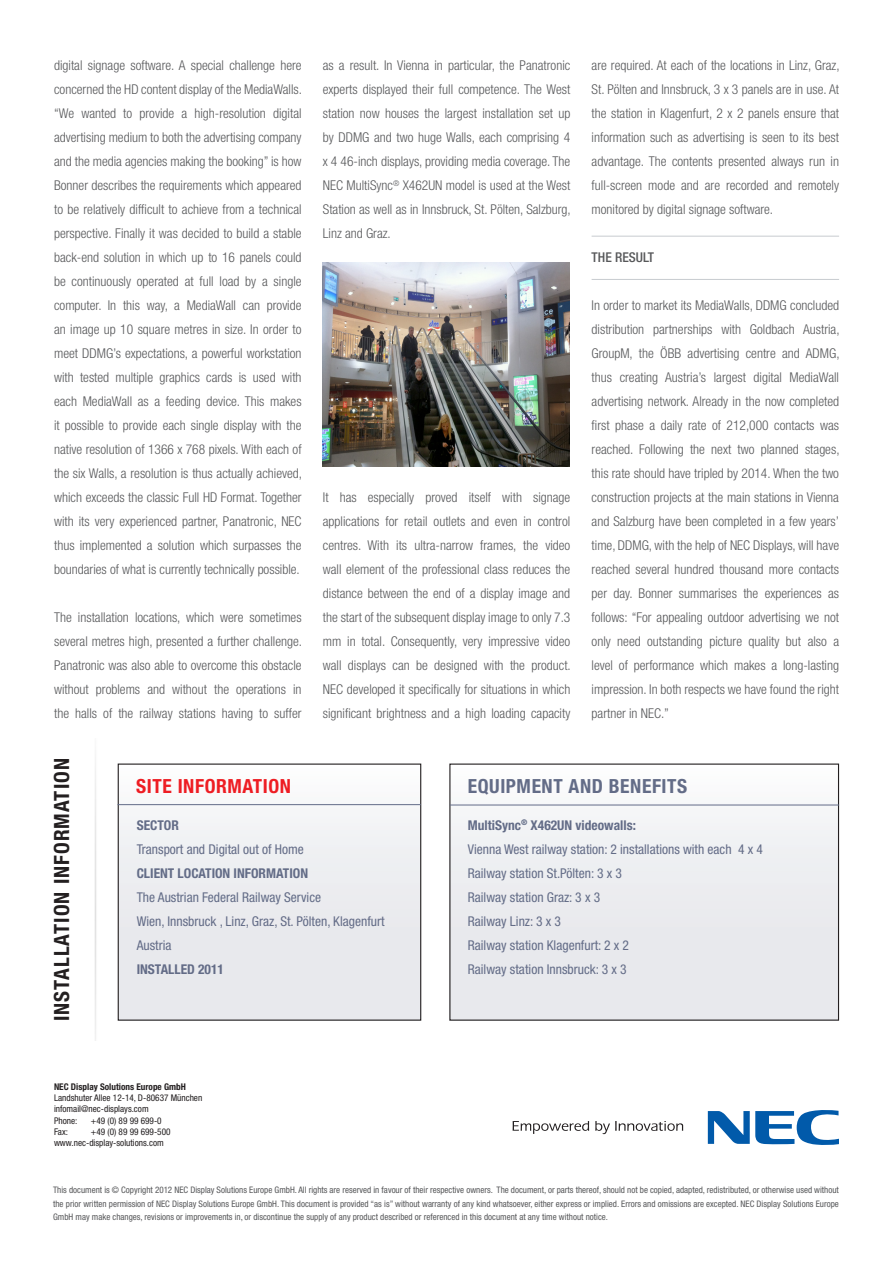
<style>
.page{position:relative;width:893px;height:1263px;background:#fff}
.page>*{position:absolute;margin:0;border:0;box-sizing:border-box;transform-origin:0 0}
.t1{font:700 condensed 21px "Helvetica Neue LT Std";letter-spacing:.05em;color:#231f20}
.t2{font:700 condensed 19.5px "Helvetica Neue LT Std";letter-spacing:.03em;color:#636c87}
.t3{font:700 condensed 19.5px "Helvetica Neue LT Std";letter-spacing:.03em;color:#ee1d23}
.BODY{font:300 condensed 13.5px/24px "Helvetica Neue LT Std";color:#57585a;text-align:justify}
.t4{font:condensed 13.5px "Helvetica Neue LT Std";color:#636c87}
.t5{font:700 condensed 13.5px "Helvetica Neue LT Std";color:#636c87}
.FILETES{font:500 condensed 13.5px "Helvetica Neue LT Std";color:#57585a}
.t6{font:condensed 9.3px "Helvetica Neue LT Std";color:#231f20}
.t7{font:700 condensed 9.3px "Helvetica Neue LT Std";color:#231f20}
.t8{font:condensed 9px/13.8px "Helvetica Neue LT Std";color:#57585a;text-align:justify}
</style>
<div class="page">
<svg style="left:513px;top:1121px;width:76px;height:13px"></svg>
<svg style="left:595px;top:1121px;width:88px;height:13px"></svg>
<svg style="left:708px;top:1110px;width:131px;height:35px"></svg>
<hr style="left:592px;top:236px;width:247px;height:1px;background:#c7cbcf">
<hr style="left:592px;top:279px;width:247px;height:1px;background:#c7cbcf">
<div style="left:118px;top:764px;width:303px;height:256px;background:linear-gradient(to bottom,#f9f9fa,#e3e4e9)"></div>
<div style="left:118px;top:763px;width:303px;height:258px;border:1px solid #231f20"></div>
<div style="left:450px;top:764px;width:388px;height:256px;background:linear-gradient(to bottom,#f7f8f9,#e4e5ea)"></div>
<img style="left:94px;top:757px;width:2px;height:283px">
<hr style="left:118px;top:804px;width:303px;height:1px;background:#636c87">
<hr style="left:450px;top:805px;width:389px;height:1px;background:#636c87">
<img style="left:322px;top:262px;width:248px;height:204px">
<p class="BODY" style="left:54px;top:53px;width:249px">digital signage software. A special challenge here concerned the HD content display of the MediaWalls. “We wanted to provide a high-resolution digital advertising medium to both the advertising company and the media agencies making the booking” is how Bonner describes the requirements which appeared to be relatively difficult to achieve from a technical perspective. Finally it was decided to build a stable back-end solution in which up to 16 panels could be continuously operated at full load by a single computer. In this way, a MediaWall can provide an image up 10 square metres in size. In order to meet DDMG’s expectations, a powerful workstation with tested multiple graphics cards is used with each MediaWall as a feeding device. This makes it possible to provide each single display with the native resolution of 1366 x 768 pixels. With each of the six Walls, a resolution is thus actually achieved, which exceeds the classic Full HD Format. Together with its very experienced partner, Panatronic, NEC thus implemented a solution which surpasses the boundaries of what is currently technically possible.</p>
<p class="BODY" style="left:54px;top:605px;width:249px">The installation locations, which were sometimes several metres high, presented a further challenge.<br>Panatronic was also able to overcome this obstacle without problems and without the operations in the halls of the railway stations having to suffer</p>
<p class="BODY" style="left:323px;top:53px;width:249px">as a result. In Vienna in particular, the Panatronic experts displayed their full competence. The West station now houses the largest installation set up by DDMG and two huge Walls, each comprising 4 x 4 46-inch displays, providing media coverage. The NEC MultiSync<sup>®</sup> X462UN model is used at the West Station as well as in Innsbruck, St. Pölten, Salzburg, Linz and Graz.</p>
<p class="BODY" style="left:323px;top:485px;width:249px">It has especially proved itself with signage applications for retail outlets and even in control centres. With its ultra-narrow frames, the video wall element of the professional class reduces the distance between the end of a display image and the start of the subsequent display image to only 7.3 mm in total. Consequently, very impressive video wall displays can be designed with the product.<br>NEC developed it specifically for situations in which significant brightness and a high loading capacity</p>
<p class="BODY" style="left:592px;top:53px;width:249px">are required. At each of the locations in Linz, Graz, St. Pölten and Innsbruck, 3 x 3 panels are in use. At the station in Klagenfurt, 2 x 2 panels ensure that information such as advertising is seen to its best advantage. The contents presented always run in full-screen mode and are recorded and remotely monitored by digital signage software.</p>
<p class="FILETES" style="left:592px;top:249px;width:64px">THE RESULT</p>
<p class="BODY" style="left:592px;top:293px;width:249px">In order to market its MediaWalls, DDMG concluded distribution partnerships with Goldbach Austria, GroupM, the ÖBB advertising centre and ADMG, thus creating Austria’s largest digital MediaWall advertising network. Already in the now completed first phase a daily rate of 212,000 contacts was reached. Following the next two planned stages, this rate should have tripled by 2014. When the two construction projects at the main stations in Vienna and Salzburg have been completed in a few years’ time, DDMG, with the help of NEC Displays, will have reached several hundred thousand more contacts per day. Bonner summarises the experiences as follows: “For appealing outdoor advertising we not only need outstanding picture quality but also a level of performance which makes a long-lasting impression. In both respects we have found the right partner in NEC.”</p>
<p class="t1" style="left:49px;top:1021px;width:265px;rotate:-90deg">INSTALLATION INFORMATION</p>
<p class="t3" style="left:136px;top:774px;width:156px">SITE INFORMATION</p>
<p class="t2" style="left:468px;top:774px;width:221px">EQUIPMENT AND BENEFITS</p>
<p class="t5" style="left:137px;top:817px;width:44px">SECTOR</p>
<p class="t4" style="left:137px;top:841px;width:169px">Transport and Digital out of Home</p>
<p class="t5" style="left:137px;top:865px;width:173px">CLIENT LOCATION INFORMATION</p>
<p class="t4" style="left:137px;top:889px;width:186px">The Austrian Federal Railway Service</p>
<p class="t4" style="left:137px;top:913px;width:249px">Wien, Innsbruck , Linz, Graz, St. Pölten, Klagenfurt</p>
<p class="t4" style="left:137px;top:937px;width:36px">Austria</p>
<p class="t5" style="left:137px;top:961px;width:89px">INSTALLED 2011</p>
<p class="t5" style="left:468px;top:817px;width:170px">MultiSync<sup>®</sup> X462UN videowalls:</p>
<p class="t4" style="left:468px;top:841px;width:297px">Vienna West railway station: 2 installations with each 4 x 4</p>
<p class="t4" style="left:468px;top:865px;width:156px">Railway station St.Pölten: 3 x 3</p>
<p class="t4" style="left:468px;top:889px;width:134px">Railway station Graz: 3 x 3</p>
<p class="t4" style="left:468px;top:913px;width:95px">Railway Linz: 3 x 3</p>
<p class="t4" style="left:468px;top:937px;width:163px">Railway station Klagenfurt: 2 x 2</p>
<p class="t4" style="left:468px;top:961px;width:160px">Railway station Innsbruck: 3 x 3</p>
<p class="t7" style="left:54px;top:1081px;width:133px">NEC Display Solutions Europe GmbH</p>
<p class="t6" style="left:54px;top:1093px;width:150px">Landshuter Allee 12-14, D-80637 München</p>
<p class="t6" style="left:54px;top:1104px;width:96px">infomail@nec-displays.com</p>
<p class="t6" style="left:54px;top:1115px;width:25px">Phone:</p>
<p class="t6" style="left:91px;top:1115px;width:72px">+49 (0) 89 99 699-0</p>
<p class="t6" style="left:54px;top:1126px;width:15px">Fax:</p>
<p class="t6" style="left:91px;top:1126px;width:81px">+49 (0) 89 99 699-500</p>
<p class="t6" style="left:54px;top:1137px;width:111px">www.nec-display-solutions.com</p>
<p class="t8" style="left:53px;top:1183px;width:787px">This document is © Copyright 2012 NEC Display Solutions Europe GmbH. All rights are reserved in favour of their respective owners. The document, or parts thereof, should not be copied, adapted, redistributed, or otherwise used without the prior written permission of NEC Display Solutions Europe GmbH. This document is provided “as is” without warranty of any kind whatsoever, either express or implied. Errors and omissions are excepted. NEC Display Solutions Europe GmbH may make changes, revisions or improvements in, or discontinue the supply of any product described or referenced in this document at any time without notice.</p>
</div>
